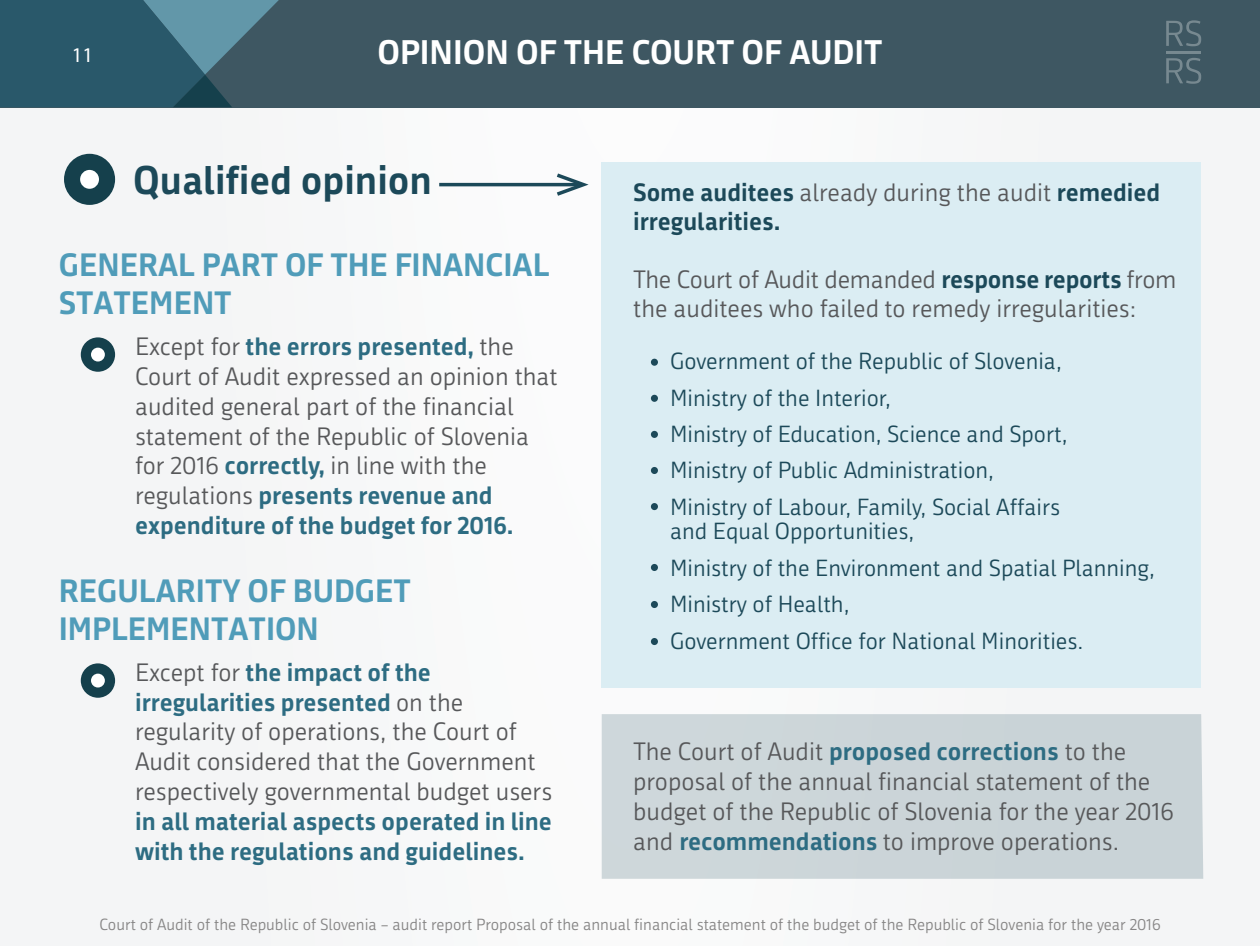
<style>
.page{position:relative;width:1260px;height:946px;background:#fff}
.page>*{position:absolute;margin:0;border:0;box-sizing:border-box;transform-origin:0 0}
.t1{font:700 39.02px "Republika";color:#1c4959}
.t2{font:700 33.25px "Republika";color:#fff}
.t3{font:700 31.5px/37.8px "Republika";color:#509cb9}
.t4{font:24.5px/29.8px "Republika";color:#57585a}
.t5{font:700 24.5px/29.8px "Republika";color:#2d6c82}
.t6{font:700 24.5px/29.4px "Republika";color:#1c4959}
.t7{font:22.75px/36.4px "Republika";color:#1c4959}
.t8{font:21px "Myriad Pro";color:#fff}
.t9{font:15.75px "Republika";color:#878686}
.s1{font-weight:700;color:#2d6c82}
.s2{font-weight:400;color:#57585a}
.s3{font-weight:700;color:#1c4959}
</style>
<div class="page">
<div style="left:0;top:0;width:1260px;height:945px;background:#f5f6f6"></div>
<div style="left:602px;top:162px;width:599px;height:525px;background:#dbedf3"></div>
<div style="left:602px;top:714px;width:601px;height:164px;background:#cbd4d8"></div>
<div style="left:0;top:0;width:1260px;height:107px;background:#3e5762"></div>
<svg style="left:0;top:0;width:279px;height:107px"></svg>
<svg style="left:1166px;top:20px;width:35px;height:26px"></svg>
<hr style="left:1166px;top:51px;width:35px;height:2px;background:#fff">
<svg style="left:1166px;top:58px;width:35px;height:26px"></svg>
<div style="left:81px;top:337px;width:34px;height:35px;background:#15404c;border-radius:50%"></div>
<div style="left:81px;top:663px;width:34px;height:34px;background:#15404c;border-radius:50%"></div>
<div style="left:64px;top:154px;width:51px;height:51px;background:#15404c;border-radius:50%"></div>
<div style="left:651px;top:358px;width:7px;height:8px;background:#1c4959;border-radius:50%"></div>
<div style="left:651px;top:395px;width:7px;height:7px;background:#1c4959;border-radius:50%"></div>
<div style="left:651px;top:467px;width:7px;height:7px;background:#1c4959;border-radius:50%"></div>
<div style="left:651px;top:431px;width:7px;height:7px;background:#1c4959;border-radius:50%"></div>
<div style="left:651px;top:503px;width:7px;height:7px;background:#1c4959;border-radius:50%"></div>
<div style="left:651px;top:564px;width:7px;height:7px;background:#1c4959;border-radius:50%"></div>
<div style="left:651px;top:601px;width:7px;height:7px;background:#1c4959;border-radius:50%"></div>
<div style="left:651px;top:638px;width:7px;height:7px;background:#1c4959;border-radius:50%"></div>
<hr style="left:439px;top:183px;width:140px;height:3px;background:#1c4959">
<svg style="left:557px;top:173px;width:32px;height:23px"></svg>
<div style="left:80px;top:170px;width:19px;height:19px;background:#fff;border-radius:50%"></div>
<div style="left:91px;top:347px;width:14px;height:14px;background:#fff;border-radius:50%"></div>
<div style="left:91px;top:673px;width:14px;height:14px;background:#fff;border-radius:50%"></div>
<p class="t8" style="left:72px;top:42px;width:23px">11</p>
<h2 class="t2" style="left:378px;top:34px;width:506px">OPINION OF THE COURT OF AUDIT</h2>
<h1 class="t1" style="left:133px;top:158px;width:300px">Qualified opinion</h1>
<p class="t3" style="left:59px;top:246px;width:492px">GENERAL PART OF THE FINANCIAL<br>STATEMENT</p>
<p class="t4" style="left:135px;top:332px;width:424px">Except for <span class="s1">the errors presented,</span> the Court of Audit expressed an opinion that audited general part of the financial statement of the Republic of Slovenia for 2016 <span class="s1">correctly,</span> in line with the regulations <span class="s1">presents revenue and expenditure of the budget for 2016.</span></p>
<p class="t3" style="left:59px;top:572px;width:353px">REGULARITY OF BUDGET<br>IMPLEMENTATION</p>
<p class="t4" style="left:135px;top:657px;width:419px">Except for <span class="s1">the impact of the irregularities presented</span> on the regularity of operations, the Court of Audit considered that the Government respectively governmental budget users</p>
<p class="t5" style="left:135px;top:806px;width:418px">in all material aspects operated in line with the regulations and guidelines.</p>
<p class="t6" style="left:633px;top:178px;width:529px">Some auditees <span class="s2">already during the audit</span> remedied irregularities.</p>
<p class="t4" style="left:633px;top:264px;width:545px">The Court of Audit demanded <span class="s3">response reports</span> from the auditees who failed to remedy irregularities:</p>
<p class="t7" style="left:670px;top:343px;width:399px">Government of the Republic of Slovenia, Ministry of the Interior,<br>Ministry of Education, Science and Sport, Ministry of Public Administration, Ministry of Labour, Family, Social Affairs</p>
<p class="t7" style="left:670px;top:513px;width:486px">and Equal Opportunities,<br>Ministry of the Environment and Spatial Planning, Ministry of Health,<br>Government Office for National Minorities.</p>
<p class="t4" style="left:633px;top:736px;width:542px">The Court of Audit <span class="s1">proposed corrections</span> to the proposal of the annual financial statement of the budget of the Republic of Slovenia for the year 2016 and <span class="s1">recommendations</span> to improve operations.</p>
<p class="t9" style="left:99px;top:915px;width:1063px">Court of Audit of the Republic of Slovenia – audit report Proposal of the annual financial statement of the budget of the Republic of Slovenia for the year 2016</p>
</div>
